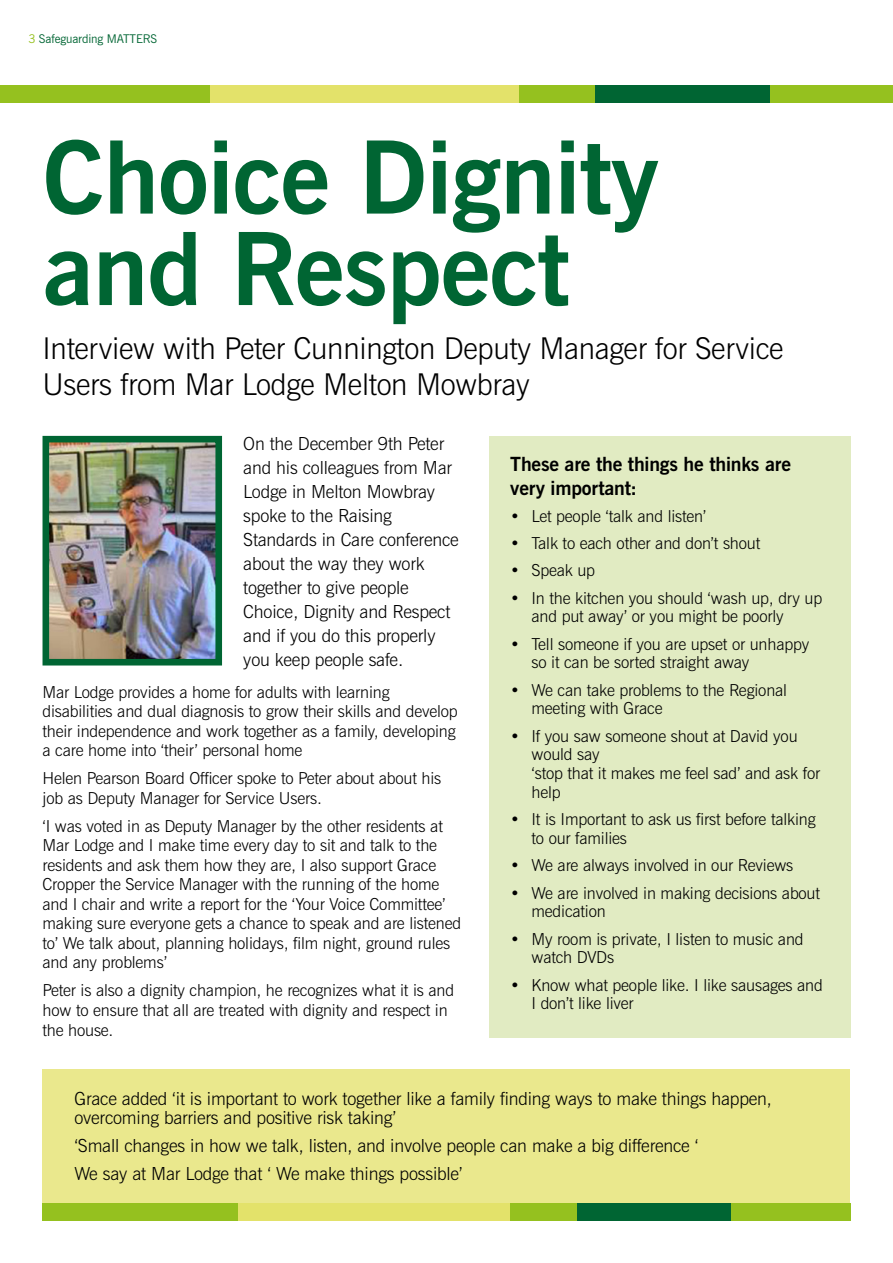
<style>
.page{position:relative;width:893px;height:1263px;background:#fff}
.page>*{position:absolute;margin:0;border:0;box-sizing:border-box;transform-origin:0 0}
.t1{font:700 100.5px/91.5px "News Gothic BT";letter-spacing:-.01em;color:#006533}
.t2{font:300 30px/36px "News Gothic BT";letter-spacing:-.01em;color:#000}
.t3{font:700 19.5px/24px "News Gothic BT";letter-spacing:-.01em;color:#000}
.t4{font:300 18px/24px "News Gothic BT";letter-spacing:-.01em;color:#000}
.t5{font:300 16.5px/19.5px "News Gothic BT";letter-spacing:-.01em;color:#000}
.t6{font:12px "News Gothic BT";letter-spacing:-.01em;color:#006533}
.s1{color:#95c11f}
</style>
<div class="page">
<div style="left:489px;top:436px;width:361px;height:601px;background:#e1ebc2"></div>
<div style="left:712px;top:85px;width:181px;height:17px;background:#95c11f"></div>
<div style="left:0;top:85px;width:213px;height:17px;background:#95c11f"></div>
<div style="left:512px;top:85px;width:83px;height:17px;background:#95c11f"></div>
<div style="left:210px;top:85px;width:309px;height:17px;background:#e3e26a"></div>
<div style="left:595px;top:85px;width:175px;height:17px;background:#006533"></div>
<img style="left:51px;top:444px;width:163px;height:213px">
<div style="left:43px;top:436px;width:179px;height:229px;border:7px solid #006533"></div>
<div style="left:43px;top:1069px;width:807px;height:151px;background:#eae88d"></div>
<div style="left:680px;top:1203px;width:170px;height:17px;background:#95c11f"></div>
<div style="left:43px;top:1203px;width:198px;height:17px;background:#95c11f"></div>
<div style="left:504px;top:1203px;width:73px;height:17px;background:#95c11f"></div>
<div style="left:239px;top:1203px;width:271px;height:17px;background:#e3e26a"></div>
<div style="left:577px;top:1203px;width:154px;height:17px;background:#006533"></div>
<p class="t6" style="left:28px;top:32px;width:130px"><span class="s1">3</span> Safeguarding MATTERS</p>
<h1 class="t1" style="left:43px;top:131px;width:618px">Choice Dignity and Respect</h1>
<h2 class="t2" style="left:43px;top:330px;width:742px">Interview with Peter Cunnington Deputy Manager for Service<br>Users from Mar Lodge Melton Mowbray</h2>
<p class="t4" style="left:243px;top:431px;width:217px">On the December 9th Peter and his colleagues from Mar<br>Lodge in Melton Mowbray spoke to the Raising<br>Standards in Care conference about the way they work together to give people<br>Choice, Dignity and Respect and if you do this properly you keep people safe.</p>
<p class="t5" style="left:43px;top:682px;width:417px">Mar Lodge provides a home for adults with learning disabilities and dual diagnosis to grow their skills and develop their independence and work together as a family, developing a care home into ‘their’ personal home</p>
<p class="t5" style="left:43px;top:769px;width:400px">Helen Pearson Board Officer spoke to Peter about about his job as Deputy Manager for Service Users.</p>
<p class="t5" style="left:43px;top:816px;width:420px">‘I was voted in as Deputy Manager by the other residents at Mar Lodge and I make time every day to sit and talk to the residents and ask them how they are, I also support Grace Cropper the Service Manager with the running of the home and I chair and write a report for the ‘Your Voice Committee’ making sure everyone gets a chance to speak and are listened to’ We talk about, planning holidays, film night, ground rules and any problems’</p>
<p class="t5" style="left:43px;top:981px;width:413px">Peter is also a dignity champion, he recognizes what it is and how to ensure that all are treated with dignity and respect in the house.</p>
<p class="t3" style="left:510px;top:452px;width:282px">These are the things he thinks are very important:</p>
<p class="t5" style="left:510px;top:506px;width:197px">• Let people ‘talk and listen’</p>
<p class="t5" style="left:510px;top:533px;width:251px">• Talk to each other and don’t shout</p>
<p class="t5" style="left:510px;top:561px;width:86px">• Speak up</p>
<p class="t5" style="left:531px;top:588px;width:292px;line-height:18.8px;text-indent:-21px">• In the kitchen you should ‘wash up, dry up and put away’ or you might be poorly</p>
<p class="t5" style="left:531px;top:634px;width:279px;line-height:18.8px;text-indent:-21px">• Tell someone if you are upset or unhappy so it can be sorted straight away</p>
<p class="t5" style="left:531px;top:680px;width:257px;line-height:18.8px;text-indent:-21px">• We can take problems to the Regional meeting with Grace</p>
<p class="t5" style="left:531px;top:726px;width:290px;line-height:18.8px;text-indent:-21px">• If you saw someone shout at David you would say<br>‘stop that it makes me feel sad’ and ask for help</p>
<p class="t5" style="left:531px;top:810px;width:286px;line-height:18.8px;text-indent:-21px">• It is Important to ask us first before talking to our families</p>
<p class="t5" style="left:510px;top:855px;width:285px">• We are always involved in our Reviews</p>
<p class="t5" style="left:531px;top:883px;width:290px;line-height:18.8px;text-indent:-21px">• We are involved in making decisions about medication</p>
<p class="t5" style="left:531px;top:929px;width:274px;line-height:18.8px;text-indent:-21px">• My room is private, I listen to music and watch DVDs</p>
<p class="t5" style="left:531px;top:975px;width:293px;line-height:18.8px;text-indent:-21px">• Know what people like. I like sausages and<br>I don’t like liver</p>
<p class="t4" style="left:74px;top:1088px;width:699px;line-height:19.5px">Grace added ‘it is important to work together like a family finding ways to make things happen, overcoming barriers and positive risk taking’</p>
<p class="t4" style="left:74px;top:1131px;width:626px;line-height:28px">‘Small changes in how we talk, listen, and involve people can make a big difference ‘<br>We say at Mar Lodge that ‘ We make things possible’</p>
</div>
